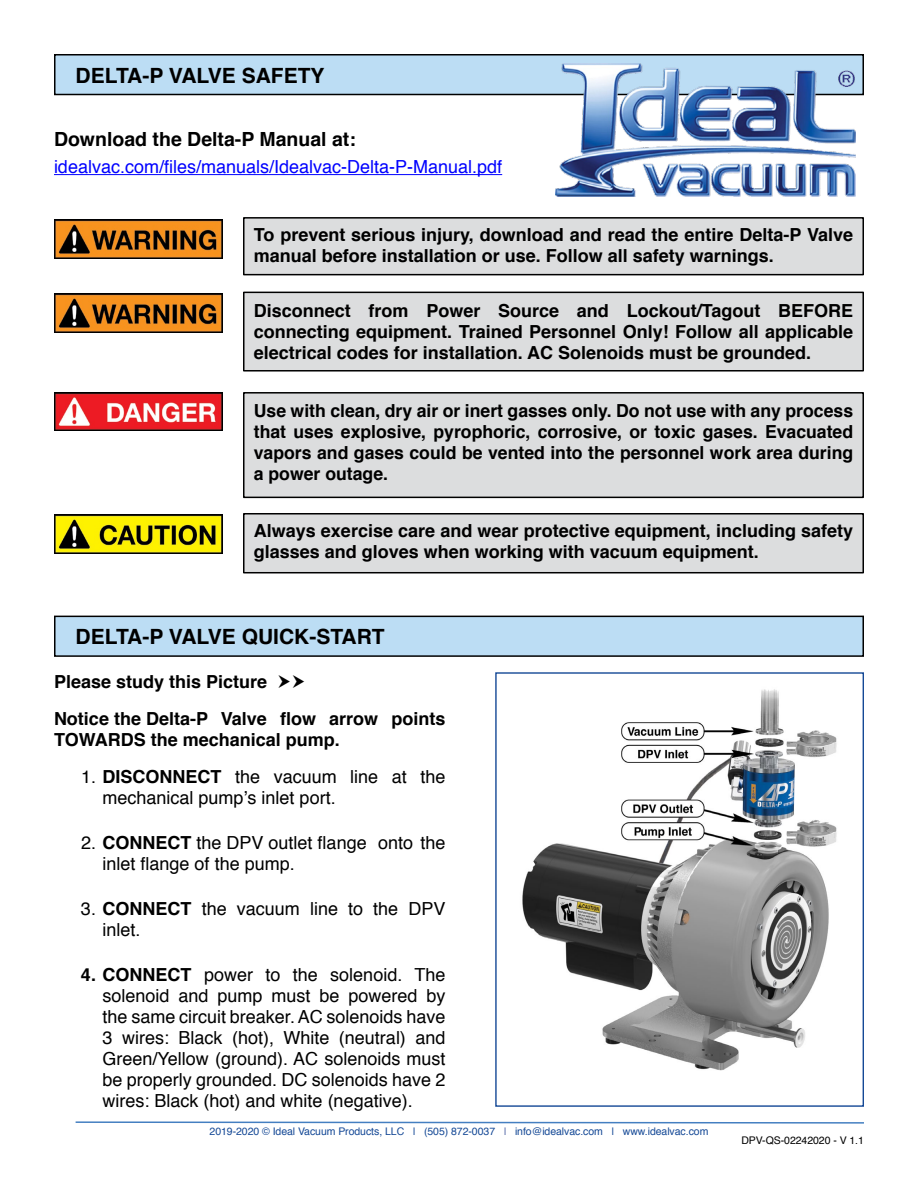
<style>
.page{position:relative;width:918px;height:1188px;background:#fff}
.page>*{position:absolute;margin:0;border:0;box-sizing:border-box;transform-origin:0 0}
.t1{font:700 21px "Helvetica";color:#000}
.t2{font:700 19.5px "Helvetica";color:#000}
.t3{font:700 18px/21px "Helvetica";color:#000}
.t4{font:18px/21px "Helvetica";color:#000}
.t5{font:18px "Helvetica";color:#00f}
.t6{font:10.5px "Helvetica";letter-spacing:-.005em;color:#154996}
.t7{font:10.5px "Helvetica";letter-spacing:-.005em;color:#000}
.s1{font-weight:700}
.s2{color:#5468a8}
</style>
<div class="page">
<div style="left:55px;top:55px;width:808px;height:39px;background:#bcddf4"></div>
<div style="left:54px;top:54px;width:810px;height:41px;border:2px solid #000"></div>
<img style="left:522px;top:689px;width:315px;height:382px">
<hr style="left:54px;top:174px;width:448px;height:1px;background:#00f">
<div style="left:243px;top:217px;width:621px;height:58px;background:#dcddde;border:2px solid #000"></div>
<img style="left:54px;top:392px;width:168px;height:39px">
<div style="left:243px;top:392px;width:621px;height:106px;background:#dcddde;border:2px solid #000"></div>
<img style="left:54px;top:515px;width:168px;height:39px">
<div style="left:243px;top:513px;width:621px;height:60px;background:#dcddde;border:2px solid #000"></div>
<div style="left:55px;top:616px;width:808px;height:40px;background:#bcddf4"></div>
<div style="left:54px;top:616px;width:810px;height:41px;border:2px solid #000"></div>
<div style="left:244px;top:292px;width:619px;height:79px;background:#dcddde"></div>
<div style="left:243px;top:292px;width:621px;height:80px;border:2px solid #000"></div>
<svg style="left:75px;top:1121px;width:789px;height:3px"></svg>
<img style="left:54px;top:294px;width:168px;height:39px">
<img style="left:556px;top:64px;width:299px;height:133px">
<img style="left:54px;top:219px;width:168px;height:39px">
<p class="t1" style="left:76px;top:56px;width:250px">Delta-P Valve SAFETY</p>
<p class="t2" style="left:54px;top:122px;width:303px">Download the Delta-P Manual at:</p>
<p class="t5" style="left:54px;top:152px;width:450px">idealvac.com/files/manuals/Idealvac-Delta-P-Manual.pdf</p>
<p class="t3" style="left:254px;top:223px;width:601px">To prevent serious injury, download and read the entire Delta-P Valve manual before installation or use. Follow all safety warnings.</p>
<p class="t3" style="left:254px;top:300px;width:601px;text-align:justify">Disconnect from Power Source and Lockout/Tagout BEFORE connecting equipment. Trained Personnel Only! Follow all applicable electrical codes for installation. AC Solenoids must be grounded.</p>
<p class="t3" style="left:254px;top:399px;width:601px;text-align:justify">Use with clean, dry air or inert gasses only. Do not use with any process that uses explosive, pyrophoric, corrosive, or toxic gases. Evacuated vapors and gases could be vented into the personnel work area during a power outage.</p>
<p class="t3" style="left:254px;top:520px;width:601px">Always exercise care and wear protective equipment, including safety glasses and gloves when working with vacuum equipment.</p>
<p class="t1" style="left:76px;top:618px;width:311px">Delta-P Valve Quic k-Start</p>
<p class="t3" style="left:54px;top:662px;width:393px;line-height:37.2px">Please study this Picture<br>Notice the Delta-P Valve flow arrow points</p>
<p class="t3" style="left:54px;top:728px;width:287px">TOWARDS the mechanical pump.</p>
<p class="t4" style="left:103px;top:766px;width:344px;text-indent:-22px">1. <span class="s1">DISCONNECT</span> the vacuum line at the mechanical pump’s inlet port.</p>
<p class="t4" style="left:103px;top:832px;width:344px;text-indent:-22px">2. <span class="s1">CONNECT</span> the DPV outlet flange onto the inlet flange of the pump.</p>
<p class="t4" style="left:103px;top:897px;width:344px;text-indent:-22px">3. <span class="s1">CONNECT</span> the vacuum line to the DPV inlet.</p>
<p class="t4" style="left:103px;top:963px;width:344px;text-align:justify;text-indent:-22px"><span class="s1">4. CONNECT</span> power to the solenoid. The solenoid and pump must be powered by the same circuit breaker. AC solenoids have 3 wires: Black (hot), White (neutral) and Green/Yellow (ground). AC solenoids must be properly grounded. DC solenoids have 2 wires: Black (hot) and white (negative).</p>
<p class="t6" style="left:210px;top:1122px;width:500px">2019-2020 © Ideal Vacuum Products, LLC | (505) 872-0037 <span class="s2">|</span> info@idealvac.com | www.idealvac.com</p>
<p class="t7" style="left:741px;top:1132px;width:124px">DPV-QS-02242020 - V 1.1</p>
</div>
